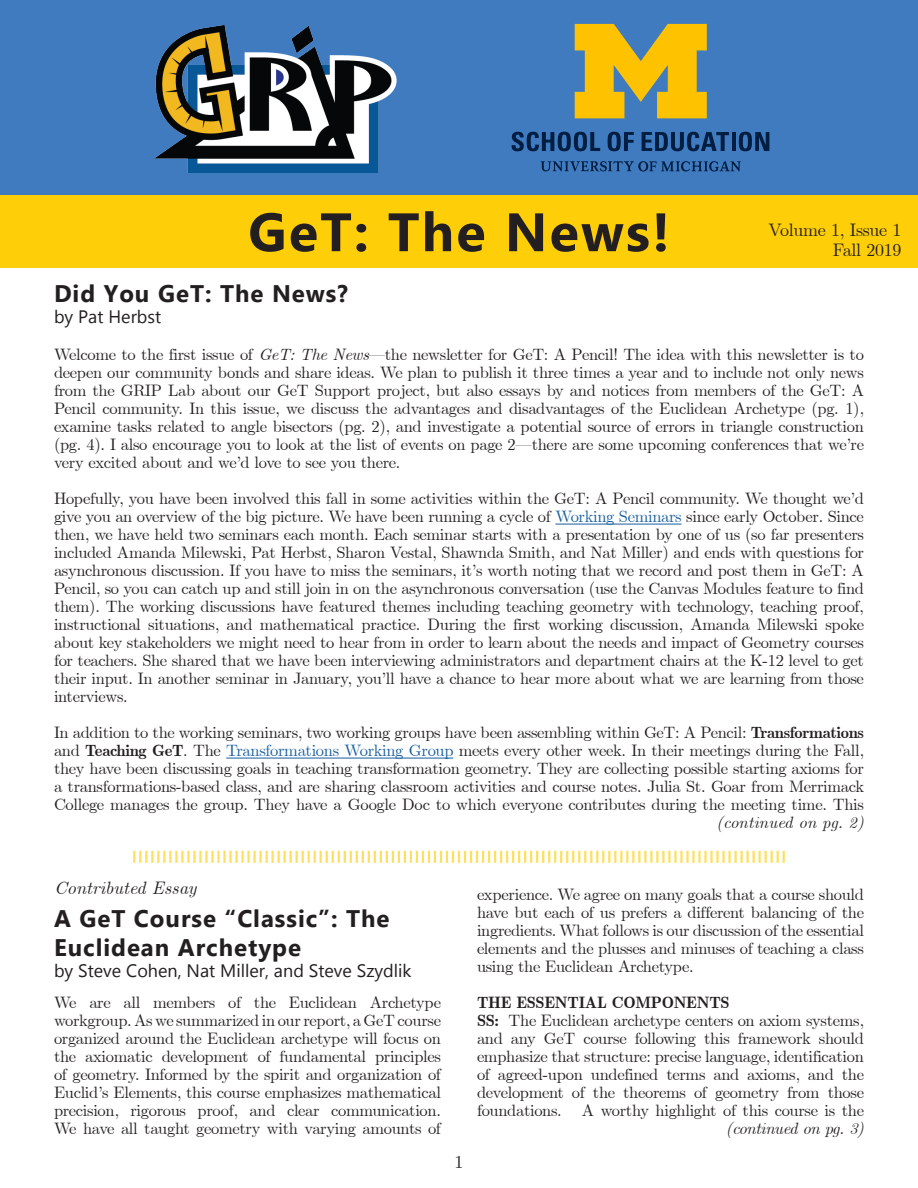
<style>
.page{position:relative;width:918px;height:1188px;background:#fff}
.page>*{position:absolute;margin:0;border:0;box-sizing:border-box;transform-origin:0 0}
.t1{font:700 54px "Gadugi";letter-spacing:.04em;color:#231f20}
.t2{font:700 24px/28.8px "Gadugi";letter-spacing:.04em;color:#231f20}
.t3{font:18px "Gadugi";color:#231f20}
.t4{font:18px "Euclid";letter-spacing:-.02em;color:#231f20}
.t5{font:italic 18px "Euclid";color:#231f20}
.t6{font:16.5px/18px "Euclid";letter-spacing:-.02em;color:#231f20;text-align:justify}
.t7{font:700 16.5px "Euclid";letter-spacing:-.02em;color:#231f20}
.t8{font:italic 16.5px "Euclid";letter-spacing:-.02em;color:#231f20}
.t9{font:italic 16.5px "Euclid";letter-spacing:.01em;color:#231f20}
.s1{font-style:italic}
.s2{color:#175d9e}
.s3{font-weight:700}
</style>
<div class="page">
<div style="left:1px;top:0;width:917px;height:203px;background:#407bbf"></div>
<svg style="left:512px;top:132px;width:88px;height:19px"></svg>
<svg style="left:608px;top:132px;width:26px;height:19px"></svg>
<svg style="left:642px;top:132px;width:87px;height:19px"></svg>
<hr style="left:732px;top:132px;width:4px;height:19px;background:#001e41">
<svg style="left:739px;top:132px;width:30px;height:19px"></svg>
<svg style="left:541px;top:161px;width:200px;height:11px"></svg>
<svg style="left:575px;top:24px;width:132px;height:94px"></svg>
<div style="left:0;top:195px;width:918px;height:73px;background:#fece08"></div>
<hr style="left:555px;top:524px;width:126px;height:1px;background:#175d9e">
<hr style="left:226px;top:758px;width:227px;height:1px;background:#175d9e">
<svg style="left:133px;top:851px;width:652px;height:12px"></svg>
<img style="left:154px;top:25px;width:243px;height:148px">
<p class="t1" style="left:248px;top:200px;width:423px">GeT: The News!</p>
<p class="t2" style="left:54px;top:279px;width:296px">Did You GeT: The News?</p>
<p class="t3" style="left:54px;top:306px;width:109px">by Pat Herbst</p>
<p class="t4" style="left:769px;top:220px;width:134px">Volume 1, Issue 1</p>
<p class="t4" style="left:833px;top:240px;width:70px">Fall 2019</p>
<p class="t6" style="left:54px;top:346px;width:812px">Welcome to the first issue of <span class="s1">GeT: The News</span>—the newsletter for GeT: A Pencil! The idea with this newsletter is to deepen our community bonds and share ideas. We plan to publish it three times a year and to include not only news from the GRIP Lab about our GeT Support project, but also essays by and notices from members of the GeT: A Pencil community. In this issue, we discuss the advantages and disadvantages of the Euclidean Archetype (pg. 1), examine tasks related to angle bisectors (pg. 2), and investigate a potential source of errors in triangle construction (pg. 4). I also encourage you to look at the list of events on page 2—there are some upcoming conferences that we’re very excited about and we’d love to see you there.</p>
<p class="t6" style="left:54px;top:490px;width:812px">Hopefully, you have been involved this fall in some activities within the GeT: A Pencil community. We thought we’d give you an overview of the big picture. We have been running a cycle of <span class="s2">Working Seminars</span> since early October. Since then, we have held two seminars each month. Each seminar starts with a presentation by one of us (so far presenters included Amanda Milewski, Pat Herbst, Sharon Vestal, Shawnda Smith, and Nat Miller) and ends with questions for asynchronous discussion. If you have to miss the seminars, it’s worth noting that we record and post them in GeT: A Pencil, so you can catch up and still join in on the asynchronous conversation (use the Canvas Modules feature to find them). The working discussions have featured themes including teaching geometry with technology, teaching proof, instructional situations, and mathematical practice. During the first working discussion, Amanda Milewski spoke about key stakeholders we might need to hear from in order to learn about the needs and impact of Geometry courses for teachers. She shared that we have been interviewing administrators and department chairs at the K-12 level to get their input. In another seminar in January, you’ll have a chance to hear more about what we are learning from those interviews.</p>
<p class="t6" style="left:54px;top:724px;width:812px">In addition to the working seminars, two working groups have been assembling within GeT: A Pencil: <span class="s3">Transformations </span>and <span class="s3">Teaching GeT</span>. The <span class="s2">Transformations Working Group</span> meets every other week. In their meetings during the Fall, they have been discussing goals in teaching transformation geometry. They are collecting possible starting axioms for a transformations-based class, and are sharing classroom activities and course notes. Julia St. Goar from Merrimack College manages the group. They have a Google Doc to which everyone contributes during the meeting time. This</p>
<p class="t9" style="left:716px;top:813px;width:149px">(continued on pg. 2)</p>
<p class="t5" style="left:54px;top:877px;width:144px">Contributed Essay</p>
<p class="t2" style="left:54px;top:904px;width:337px">A GeT Course “Classic”: The<br>Euclidean Archetype</p>
<p class="t3" style="left:54px;top:960px;width:359px">by Steve Cohen, Nat Miller, and Steve Szydlik</p>
<p class="t6" style="left:54px;top:994px;width:389px">We are all members of the Euclidean Archetype workgroup. As we summarized in our report, a GeT course organized around the Euclidean archetype will focus on the axiomatic development of fundamental principles of geometry. Informed by the spirit and organization of Euclid’s Elements, this course emphasizes mathematical precision, rigorous proof, and clear communication.<br>We have all taught geometry with varying amounts of</p>
<p class="t4" style="left:454px;top:1152px;width:10px">1</p>
<p class="t6" style="left:477px;top:886px;width:389px">experience. We agree on many goals that a course should have but each of us prefers a different balancing of the ingredients. What follows is our discussion of the essential elements and the plusses and minuses of teaching a class using the Euclidean Archetype.</p>
<p class="t7" style="left:477px;top:993px;width:254px">THE ESSENTIAL COMPONENTS</p>
<p class="t6" style="left:477px;top:1012px;width:389px"><span class="s3">SS:</span> The Euclidean archetype centers on axiom systems, and any GeT course following this framework should emphasize that structure: precise language, identification of agreed-upon undefined terms and axioms, and the development of the theorems of geometry from those foundations. A worthy highlight of this course is the</p>
<p class="t8" style="left:726px;top:1119px;width:140px">(continued on pg. 3)</p>
</div>
